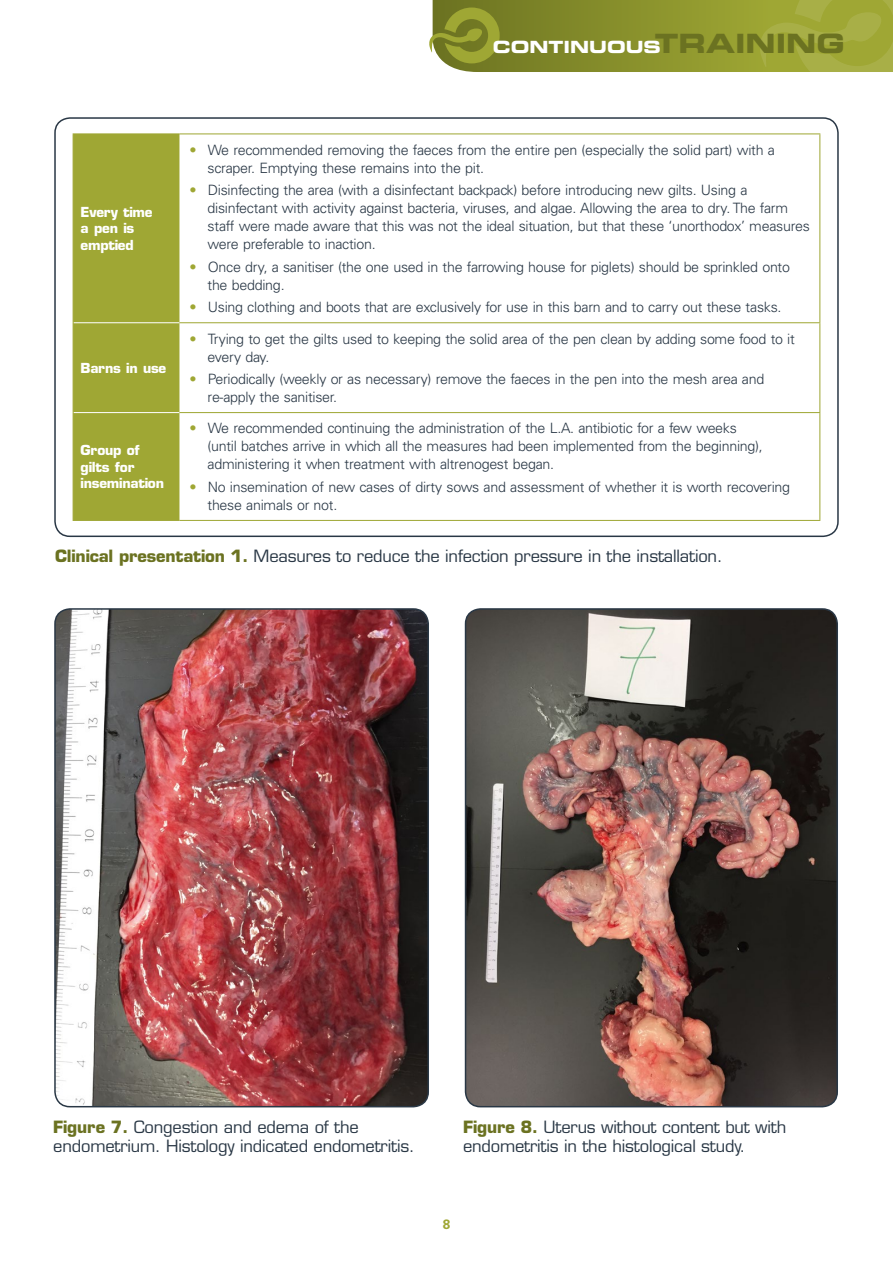
<style>
.page{position:relative;width:893px;height:1263px;background:#fff}
.page>*{position:absolute;margin:0;border:0;box-sizing:border-box;transform-origin:0 0}
.t1{font:16.8px "Eurostile LT Std Bold Ex 2";color:#fff}
.MSD_Pie_de_foto{font:16.5px/19.5px "Eurostile LT Std";letter-spacing:-.01em;color:#293745}
.t2{font:300 14.25px/18px "Univers LT Std";letter-spacing:-.02em;color:#293745}
.MSD_Tabla_apartado{font:700 13.5px/16.5px "Eurostile LT Std";letter-spacing:-.02em;color:#fff}
.t3{font:700 13.5px "Univers LT Std";color:#9fa734}
.s1{font-size:26.55px;color:#6b7221}
.s2{color:#9fa734}
.s3{font-weight:700;color:#6b7221}
</style>
<div class="page">
<svg style="left:429px;top:0;width:464px;height:72px;background:#919934"></svg>
<div style="left:54px;top:117px;width:785px;height:420px;border:2px solid #293745;border-radius:15px"></div>
<div style="left:74px;top:134px;width:105px;height:386px;background:#9fa734"></div>
<hr style="left:73px;top:133px;width:106px;height:1px;background:#9fa734">
<hr style="left:73px;top:520px;width:106px;height:1px;background:#9fa734">
<hr style="left:73px;top:134px;width:1px;height:189px;background:#9fa734">
<hr style="left:73px;top:323px;width:1px;height:90px;background:#9fa734">
<hr style="left:73px;top:413px;width:1px;height:107px;background:#9fa734">
<hr style="left:74px;top:322px;width:105px;height:1px;background:#fff">
<hr style="left:74px;top:412px;width:105px;height:1px;background:#fff">
<hr style="left:179px;top:133px;width:641px;height:1px;background:#9fa734">
<hr style="left:179px;top:322px;width:641px;height:1px;background:#9fa734">
<hr style="left:179px;top:412px;width:641px;height:1px;background:#9fa734">
<hr style="left:179px;top:520px;width:641px;height:1px;background:#9fa734">
<hr style="left:819px;top:134px;width:1px;height:188px;background:#9fa734">
<hr style="left:819px;top:323px;width:1px;height:89px;background:#9fa734">
<hr style="left:819px;top:413px;width:1px;height:107px;background:#9fa734">
<img style="left:56px;top:610px;width:372px;height:497px">
<div style="left:54px;top:608px;width:375px;height:499px;border:2px solid #293745;border-radius:15px"></div>
<img style="left:466px;top:610px;width:371px;height:497px">
<div style="left:465px;top:608px;width:373px;height:499px;border:2px solid #293745;border-radius:15px"></div>
<p class="t1" style="left:493px;top:35px;width:353px">CONTINUOUS<span class="s1">TRAINING</span></p>
<p class="MSD_Tabla_apartado" style="left:81px;top:204px;width:73px">Every time a pen is emptied</p>
<p class="MSD_Tabla_apartado" style="left:81px;top:359px;width:87px">Barns in use</p>
<p class="MSD_Tabla_apartado" style="left:81px;top:442px;width:85px">Group of gilts for insemination</p>
<p class="t2" style="left:208px;top:141px;width:569px;text-indent:-18px"><span class="s2">•</span> We recommended removing the faeces from the entire pen (especially the solid part) with a scraper. Emptying these remains into the pit.</p>
<p class="t2" style="left:208px;top:181px;width:604px;text-indent:-18px"><span class="s2">•</span> Disinfecting the area (with a disinfectant backpack) before introducing new gilts. Using a disinfectant with activity against bacteria, viruses, and algae. Allowing the area to dry. The farm staff were made aware that this was not the ideal situation, but that these ‘unorthodox’ measures were preferable to inaction.</p>
<p class="t2" style="left:208px;top:258px;width:584px;text-indent:-18px"><span class="s2">•</span> Once dry, a sanitiser (the one used in the farrowing house for piglets) should be sprinkled onto the bedding.</p>
<p class="t2" style="left:190px;top:298px;width:593px"><span class="s2">•</span> Using clothing and boots that are exclusively for use in this barn and to carry out these tasks.</p>
<p class="t2" style="left:208px;top:330px;width:589px;text-indent:-18px"><span class="s2">•</span> Trying to get the gilts used to keeping the solid area of the pen clean by adding some food to it every day.</p>
<p class="t2" style="left:208px;top:370px;width:558px;text-indent:-18px"><span class="s2">•</span> Periodically (weekly or as necessary) remove the faeces in the pen into the mesh area and re-apply the sanitiser.</p>
<p class="t2" style="left:208px;top:419px;width:557px;text-indent:-18px"><span class="s2">•</span> We recommended continuing the administration of the L.A. antibiotic for a few weeks (until batches arrive in which all the measures had been implemented from the beginning), administering it when treatment with altrenogest began.</p>
<p class="t2" style="left:208px;top:478px;width:584px;text-indent:-18px"><span class="s2">•</span> No insemination of new cases of dirty sows and assessment of whether it is worth recovering these animals or not.</p>
<p class="MSD_Pie_de_foto" style="left:55px;top:546px;width:669px"><span class="s3">Clinical presentation 1.</span> Measures to reduce the infection pressure in the installation.</p>
<p class="MSD_Pie_de_foto" style="left:53px;top:1117px;width:363px"><span class="s3">Figure 7.</span> Congestion and edema of the endometrium. Histology indicated endometritis.</p>
<p class="MSD_Pie_de_foto" style="left:463px;top:1117px;width:325px"><span class="s3">Figure 8.</span> Uterus without content but with endometritis in the histological study.</p>
<p class="t3" style="left:443px;top:1217px;width:9px">8</p>
</div>
